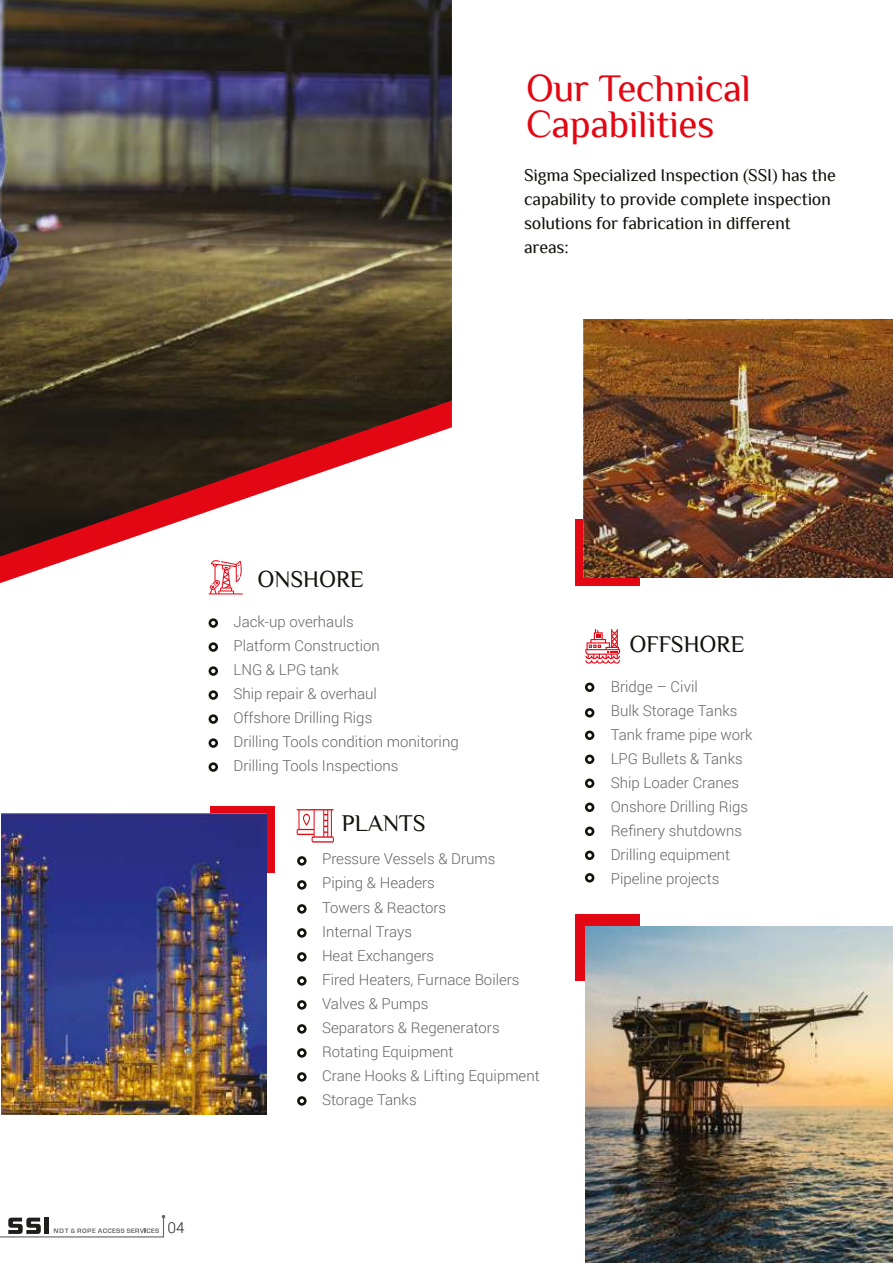
<style>
.page{position:relative;width:893px;height:1263px;background:#fff}
.page>*{position:absolute;margin:0;border:0;box-sizing:border-box;transform-origin:0 0}
.t1{font:39px/36px "Philosopher";letter-spacing:-.01em;color:#e30613}
.t2{font:24px "Philosopher";letter-spacing:-.01em;color:#13110c}
.t3{font:18px/24px "Philosopher";letter-spacing:-.01em;color:#12100b}
.t4{font:300 15px/24px "Roboto";color:#666362}
.t5{font:300 15px "Roboto";color:#1d1d1b}
</style>
<div class="page">
<svg style="left:0;top:557px;width:76px;height:26px"></svg>
<img style="left:0;top:0;width:452px;height:557px">
<div style="left:210px;top:806px;width:65px;height:66px;background:#e30613"></div>
<div style="left:575px;top:914px;width:64px;height:67px;background:#e30613"></div>
<img style="left:585px;top:926px;width:308px;height:337px">
<div style="left:575px;top:519px;width:64px;height:67px;background:#e30613"></div>
<svg style="left:297px;top:856px;width:10px;height:10px"></svg>
<svg style="left:297px;top:880px;width:10px;height:10px"></svg>
<svg style="left:297px;top:904px;width:10px;height:10px"></svg>
<svg style="left:297px;top:928px;width:10px;height:10px"></svg>
<svg style="left:297px;top:952px;width:10px;height:10px"></svg>
<svg style="left:297px;top:976px;width:10px;height:10px"></svg>
<svg style="left:297px;top:1000px;width:10px;height:10px"></svg>
<svg style="left:297px;top:1024px;width:10px;height:10px"></svg>
<svg style="left:297px;top:1048px;width:10px;height:10px"></svg>
<svg style="left:297px;top:1072px;width:10px;height:10px"></svg>
<svg style="left:297px;top:1096px;width:10px;height:10px"></svg>
<svg style="left:209px;top:618px;width:9px;height:10px"></svg>
<svg style="left:209px;top:642px;width:9px;height:10px"></svg>
<svg style="left:209px;top:666px;width:9px;height:10px"></svg>
<svg style="left:209px;top:690px;width:9px;height:10px"></svg>
<svg style="left:209px;top:714px;width:9px;height:10px"></svg>
<svg style="left:209px;top:738px;width:9px;height:10px"></svg>
<svg style="left:209px;top:762px;width:9px;height:10px"></svg>
<svg style="left:585px;top:682px;width:9px;height:10px"></svg>
<svg style="left:585px;top:708px;width:9px;height:9px"></svg>
<svg style="left:585px;top:730px;width:9px;height:10px"></svg>
<svg style="left:585px;top:754px;width:9px;height:10px"></svg>
<svg style="left:585px;top:778px;width:9px;height:10px"></svg>
<svg style="left:585px;top:802px;width:9px;height:10px"></svg>
<svg style="left:585px;top:826px;width:9px;height:10px"></svg>
<svg style="left:585px;top:850px;width:9px;height:10px"></svg>
<svg style="left:585px;top:873px;width:9px;height:9px"></svg>
<img style="left:2px;top:814px;width:265px;height:300px">
<img style="left:584px;top:319px;width:309px;height:258px">
<svg style="left:209px;top:560px;width:34px;height:34px"></svg>
<svg style="left:585px;top:629px;width:35px;height:35px"></svg>
<svg style="left:297px;top:809px;width:37px;height:33px"></svg>
<svg style="left:0;top:1215px;width:165px;height:23px"></svg>
<h1 class="t1" style="left:526px;top:70px;width:226px">Our Technical<br>Capabilities</h1>
<p class="t3" style="left:524px;top:164px;width:313px">Sigma Specialized Inspection (SSI) has the capability to provide complete inspection solutions for fabrication in different areas:</p>
<p class="t5" style="left:167px;top:1217px;width:19px">04</p>
<h2 class="t2" style="left:257px;top:566px;width:108px">ONSHORE</h2>
<p class="t4" style="left:233px;top:609px;width:227px">Jack-up overhauls<br>Platform Construction<br>LNG &amp; LPG tank<br>Ship repair &amp; overhaul<br>Offshore Drilling Rigs<br>Drilling Tools condition monitoring<br>Drilling Tools Inspections</p>
<h2 class="t2" style="left:342px;top:810px;width:85px">PLANTS</h2>
<p class="t4" style="left:322px;top:847px;width:219px">Pressure Vessels &amp; Drums<br>Piping &amp; Headers<br>Towers &amp; Reactors<br>Internal Trays<br>Heat Exchangers<br>Fired Heaters, Furnace Boilers<br>Valves &amp; Pumps<br>Separators &amp; Regenerators<br>Rotating Equipment<br>Crane Hooks &amp; Lifting Equipment<br>Storage Tanks</p>
<h2 class="t2" style="left:629px;top:632px;width:117px">OFFSHORE</h2>
<p class="t4" style="left:611px;top:674px;width:143px">Bridge – Civil<br>Bulk Storage Tanks<br>Tank frame pipe work<br>LPG Bullets &amp; Tanks<br>Ship Loader Cranes<br>Onshore Drilling Rigs<br>Refinery shutdowns<br>Drilling equipment<br>Pipeline projects</p>
</div>
